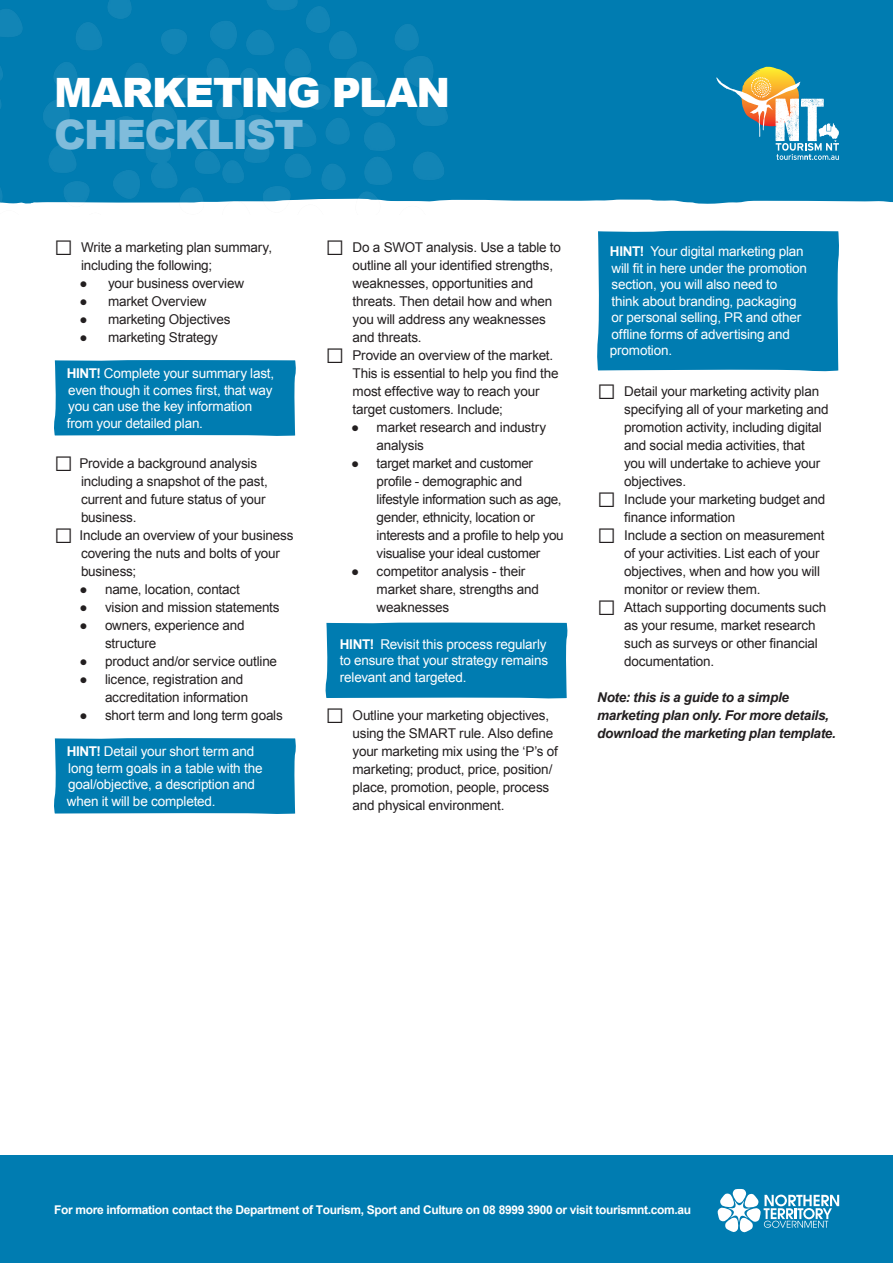
<style>
.page{position:relative;width:893px;height:1263px;background:#fff}
.page>*{position:absolute;margin:0;border:0;box-sizing:border-box;transform-origin:0 0}
.t1{font:900 40.5px "Arial";letter-spacing:-.025em;color:#fff}
.t2{font:900 40.5px "Arial";letter-spacing:-.035em;color:#80bcdb}
.t3{font:13.5px/18px "Arial";letter-spacing:-.015em;color:#231f20}
.t4{font:13.5px/16.5px "Arial";letter-spacing:-.015em;color:#fff}
.t5{font:italic 700 13.5px/18px "Arial";letter-spacing:-.02em;color:#231f20}
.t6{font:700 12px "Arial";letter-spacing:-.025em;color:#fff}
.s1{font-size:31.5px}
.s2{font-weight:700}
</style>
<div class="page">
<div style="left:0;top:0;width:893px;height:191px;background:#007cb1"></div>
<svg style="left:461px;top:191px;width:432px;height:13px"></svg>
<img style="left:0;top:0;width:461px;height:204px">
<div style="left:0;top:1156px;width:893px;height:107px;background:#007cb1"></div>
<svg style="left:718px;top:1189px;width:121px;height:43px"></svg>
<svg style="left:716px;top:67px;width:123px;height:93px"></svg>
<div style="left:54px;top:360px;width:242px;height:76px;background:#007cb1"></div>
<div style="left:54px;top:738px;width:242px;height:76px;background:#007cb1"></div>
<div style="left:325px;top:622px;width:243px;height:77px;background:#007cb1"></div>
<div style="left:597px;top:230px;width:242px;height:142px;background:#007cb1"></div>
<p class="t1" style="left:54px;top:63px;width:398px">MARKETING PLAN</p>
<p class="t2" style="left:54px;top:105px;width:251px">CHECKLIST</p>
<p class="t3" style="left:81px;top:238px;width:193px;text-indent:-27px"><span class="s1">□</span> Write a marketing plan summary, including the following;</p>
<p class="t3" style="left:80px;top:274px;width:166px">● your business overview</p>
<p class="t3" style="left:80px;top:292px;width:129px">● market Overview</p>
<p class="t3" style="left:80px;top:310px;width:152px">● marketing Objectives</p>
<p class="t3" style="left:80px;top:328px;width:140px">● marketing Strategy</p>
<p class="t4" style="left:67px;top:365px;width:209px"><span class="s2">HINT!</span> Complete your summary last, even though it comes first, that way you can use the key information from your detailed plan.</p>
<p class="t3" style="left:81px;top:454px;width:188px;text-indent:-27px"><span class="s1">□</span> Provide a background analysis including a snapshot of the past, current and future status of your business.</p>
<p class="t3" style="left:81px;top:526px;width:214px;text-indent:-27px"><span class="s1">□</span> Include an overview of your business covering the nuts and bolts of your business;</p>
<p class="t3" style="left:80px;top:580px;width:162px">● name, location, contact</p>
<p class="t3" style="left:80px;top:598px;width:202px">● vision and mission statements</p>
<p class="t3" style="left:105px;top:616px;width:141px;text-indent:-26px">● owners, experience and structure</p>
<p class="t3" style="left:80px;top:652px;width:199px">● product and/or service outline</p>
<p class="t3" style="left:105px;top:670px;width:145px;text-indent:-26px">● licence, registration and accreditation information</p>
<p class="t3" style="left:80px;top:706px;width:205px">● short term and long term goals</p>
<p class="t4" style="left:67px;top:743px;width:197px"><span class="s2">HINT!</span> Detail your short term and long term goals in a table with the goal/objective, a description and when it will be completed.</p>
<p class="t3" style="left:353px;top:238px;width:210px;text-indent:-27px"><span class="s1">□</span> Do a SWOT analysis. Use a table to outline all your identified strengths, weaknesses, opportunities and threats. Then detail how and when you will address any weaknesses and threats.</p>
<p class="t3" style="left:353px;top:346px;width:208px;text-indent:-27px"><span class="s1">□</span> Provide an overview of the market.<br>This is essential to help you find the most effective way to reach your target customers. Include;</p>
<p class="t3" style="left:377px;top:418px;width:171px;text-indent:-26px">● market research and industry analysis</p>
<p class="t3" style="left:377px;top:454px;width:189px;text-indent:-26px">● target market and customer profile - demographic and lifestyle information such as age, gender, ethnicity, location or interests and a profile to help you visualise your ideal customer</p>
<p class="t3" style="left:377px;top:562px;width:164px;text-indent:-26px">● competitor analysis - their market share, strengths and weaknesses</p>
<p class="t4" style="left:340px;top:636px;width:210px;text-align:justify"><span class="s2">HINT!</span> Revisit this process regularly to ensure that your strategy remains relevant and targeted.</p>
<p class="t3" style="left:353px;top:706px;width:207px;text-indent:-27px"><span class="s1">□</span> Outline your marketing objectives, using the SMART rule. Also define your marketing mix using the ‘P’s of marketing; product, price, position/ place, promotion, people, process and physical environment.</p>
<p class="t4" style="left:610px;top:243px;width:199px"><span class="s2">HINT!</span> Your digital marketing plan will fit in here under the promotion section, you will also need to<br>think about branding, packaging or personal selling, PR and other offline forms of advertising and promotion.</p>
<p class="t3" style="left:624px;top:382px;width:206px;text-indent:-27px"><span class="s1">□</span> Detail your marketing activity plan specifying all of your marketing and promotion activity, including digital and social media activities, that you will undertake to achieve your objectives.</p>
<p class="t3" style="left:624px;top:490px;width:203px;text-indent:-27px"><span class="s1">□</span> Include your marketing budget and finance information</p>
<p class="t3" style="left:624px;top:526px;width:202px;text-indent:-27px"><span class="s1">□</span> Include a section on measurement of your activities. List each of your objectives, when and how you will monitor or review them.</p>
<p class="t3" style="left:624px;top:598px;width:204px;text-indent:-27px"><span class="s1">□</span> Attach supporting documents such as your resume, market research such as surveys or other financial documentation.</p>
<p class="t5" style="left:597px;top:689px;width:240px">Note: this is a guide to a simple marketing plan only. For more details, download the marketing plan template.</p>
<p class="t6" style="left:54px;top:1202px;width:639px">For more information contact the Department of Tourism, Sport and Culture on 08 8999 3900 or visit tourismnt.com.au</p>
</div>
